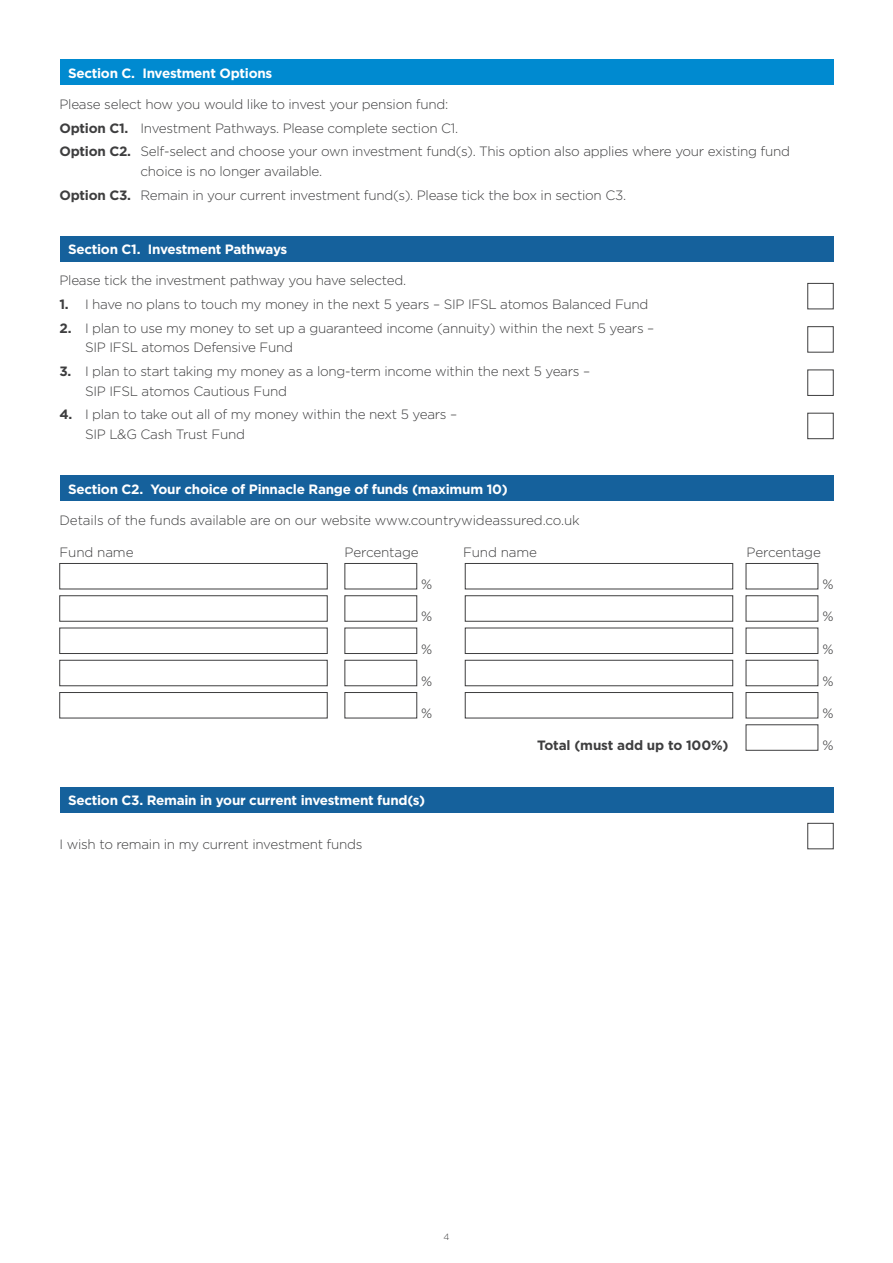
<style>
.page{position:relative;width:893px;height:1263px;background:#fff}
.page>*{position:absolute;margin:0;border:0;box-sizing:border-box;transform-origin:0 0}
.t1{font:300 13.5px/23.7px "Gotham";letter-spacing:-.02em;color:#3e3e3f}
.t2{font:700 13.5px "Gotham";letter-spacing:-.02em;color:#fff}
.t3{font:700 13.5px "Gotham";letter-spacing:-.01em;color:#3e3e3f}
.t4{font:300 9px "Gotham";color:#3e3e3f}
.s1{font-weight:700}
</style>
<div class="page">
<div style="left:60px;top:60px;width:773px;height:25px;background:#008ad0"></div>
<div style="left:60px;top:236px;width:773px;height:26px;background:#15619c"></div>
<div style="left:807px;top:283px;width:26px;height:26px;background:#fff;border:1px solid #3e3e3f"></div>
<div style="left:807px;top:326px;width:26px;height:26px;background:#fff;border:1px solid #3e3e3f"></div>
<div style="left:807px;top:370px;width:26px;height:26px;background:#fff;border:1px solid #3e3e3f"></div>
<div style="left:807px;top:413px;width:26px;height:26px;background:#fff;border:1px solid #3e3e3f"></div>
<div style="left:60px;top:475px;width:773px;height:26px;background:#15619c"></div>
<div style="left:60px;top:563px;width:267px;height:26px;background:#fff;border:1px solid #3e3e3f"></div>
<div style="left:345px;top:563px;width:72px;height:26px;background:#fff;border:1px solid #3e3e3f"></div>
<div style="left:465px;top:563px;width:268px;height:26px;background:#fff;border:1px solid #3e3e3f"></div>
<div style="left:746px;top:563px;width:72px;height:26px;background:#fff;border:1px solid #3e3e3f"></div>
<div style="left:60px;top:595px;width:267px;height:26px;background:#fff;border:1px solid #3e3e3f"></div>
<div style="left:345px;top:595px;width:72px;height:26px;background:#fff;border:1px solid #3e3e3f"></div>
<div style="left:465px;top:595px;width:268px;height:26px;background:#fff;border:1px solid #3e3e3f"></div>
<div style="left:746px;top:595px;width:72px;height:26px;background:#fff;border:1px solid #3e3e3f"></div>
<div style="left:60px;top:628px;width:267px;height:26px;background:#fff;border:1px solid #3e3e3f"></div>
<div style="left:345px;top:628px;width:72px;height:26px;background:#fff;border:1px solid #3e3e3f"></div>
<div style="left:465px;top:628px;width:268px;height:26px;background:#fff;border:1px solid #3e3e3f"></div>
<div style="left:746px;top:628px;width:72px;height:26px;background:#fff;border:1px solid #3e3e3f"></div>
<div style="left:60px;top:660px;width:267px;height:26px;background:#fff;border:1px solid #3e3e3f"></div>
<div style="left:345px;top:660px;width:72px;height:26px;background:#fff;border:1px solid #3e3e3f"></div>
<div style="left:465px;top:660px;width:268px;height:26px;background:#fff;border:1px solid #3e3e3f"></div>
<div style="left:746px;top:660px;width:72px;height:26px;background:#fff;border:1px solid #3e3e3f"></div>
<div style="left:60px;top:692px;width:267px;height:26px;background:#fff;border:1px solid #3e3e3f"></div>
<div style="left:345px;top:692px;width:72px;height:26px;background:#fff;border:1px solid #3e3e3f"></div>
<div style="left:465px;top:692px;width:268px;height:26px;background:#fff;border:1px solid #3e3e3f"></div>
<div style="left:746px;top:692px;width:72px;height:26px;background:#fff;border:1px solid #3e3e3f"></div>
<div style="left:60px;top:787px;width:773px;height:25px;background:#15619c"></div>
<div style="left:807px;top:823px;width:26px;height:26px;background:#fff;border:1px solid #3e3e3f"></div>
<p class="t2" style="left:68px;top:64px;width:206px">Section C. Investment Options</p>
<p class="t1" style="left:60px;top:92px;width:732px">Please select how you would like to invest your pension fund:<br><span class="s1">Option C1.</span> Investment Pathways. Please complete section C1.<br><span class="s1">Option C2.</span> Self-select and choose your own investment fund(s). This option also applies where your existing fund</p>
<p class="t1" style="left:60px;top:159px;width:568px;text-indent:81px">choice is no longer available.<br><span class="s1">Option C3.</span> Remain in your current investment fund(s). Please tick the box in section C3.</p>
<p class="t2" style="left:68px;top:240px;width:221px">Section C1. Investment Pathways</p>
<p class="t1" style="left:60px;top:268px;width:348px">Please tick the investment pathway you have selected.</p>
<p class="t1" style="left:60px;top:292px;width:590px"><span class="s1">1.</span> I have no plans to touch my money in the next 5 years – SIP IFSL atomos Balanced Fund</p>
<p class="t1" style="left:85px;top:318px;width:571px;line-height:19.5px;text-indent:-26px"><span class="s1">2.</span> I plan to use my money to set up a guaranteed income (annuity) within the next 5 years –<br>SIP IFSL atomos Defensive Fund</p>
<p class="t1" style="left:85px;top:361px;width:507px;line-height:19.5px;text-indent:-26px"><span class="s1">3.</span> I plan to start taking my money as a long-term income within the next 5 years –<br>SIP IFSL atomos Cautious Fund</p>
<p class="t1" style="left:85px;top:404px;width:374px;line-height:19.5px;text-indent:-26px"><span class="s1">4.</span> I plan to take out all of my money within the next 5 years –<br>SIP L&amp;G Cash Trust Fund</p>
<p class="t2" style="left:68px;top:480px;width:441px">Section C2. Your choice of Pinnacle Range of funds (maximum 10)</p>
<p class="t1" style="left:60px;top:508px;width:522px">Details of the funds available are on our website www.countrywideassured.co.uk</p>
<p class="t1" style="left:60px;top:540px;width:76px">Fund name</p>
<p class="t1" style="left:345px;top:540px;width:76px">Percentage</p>
<p class="t1" style="left:463px;top:540px;width:76px">Fund name</p>
<p class="t1" style="left:747px;top:540px;width:76px">Percentage</p>
<p class="t1" style="left:421px;top:572px;width:13px">%</p>
<p class="t1" style="left:822px;top:572px;width:13px">%</p>
<p class="t1" style="left:421px;top:604px;width:13px">%</p>
<p class="t1" style="left:822px;top:604px;width:13px">%</p>
<p class="t1" style="left:421px;top:637px;width:13px">%</p>
<p class="t1" style="left:822px;top:637px;width:13px">%</p>
<p class="t1" style="left:421px;top:669px;width:13px">%</p>
<p class="t1" style="left:822px;top:669px;width:13px">%</p>
<p class="t1" style="left:421px;top:701px;width:13px">%</p>
<p class="t1" style="left:822px;top:701px;width:13px">%</p>
<p class="t3" style="left:537px;top:737px;width:193px">Total (must add up to 100%)</p>
<p class="t1" style="left:822px;top:733px;width:13px">%</p>
<p class="t2" style="left:68px;top:791px;width:359px">Section C3. Remain in your current investment fund(s)</p>
<p class="t1" style="left:60px;top:832px;width:305px">I wish to remain in my current investment funds</p>
<p class="t4" style="left:443px;top:1231px;width:7px">4</p>
</div>
